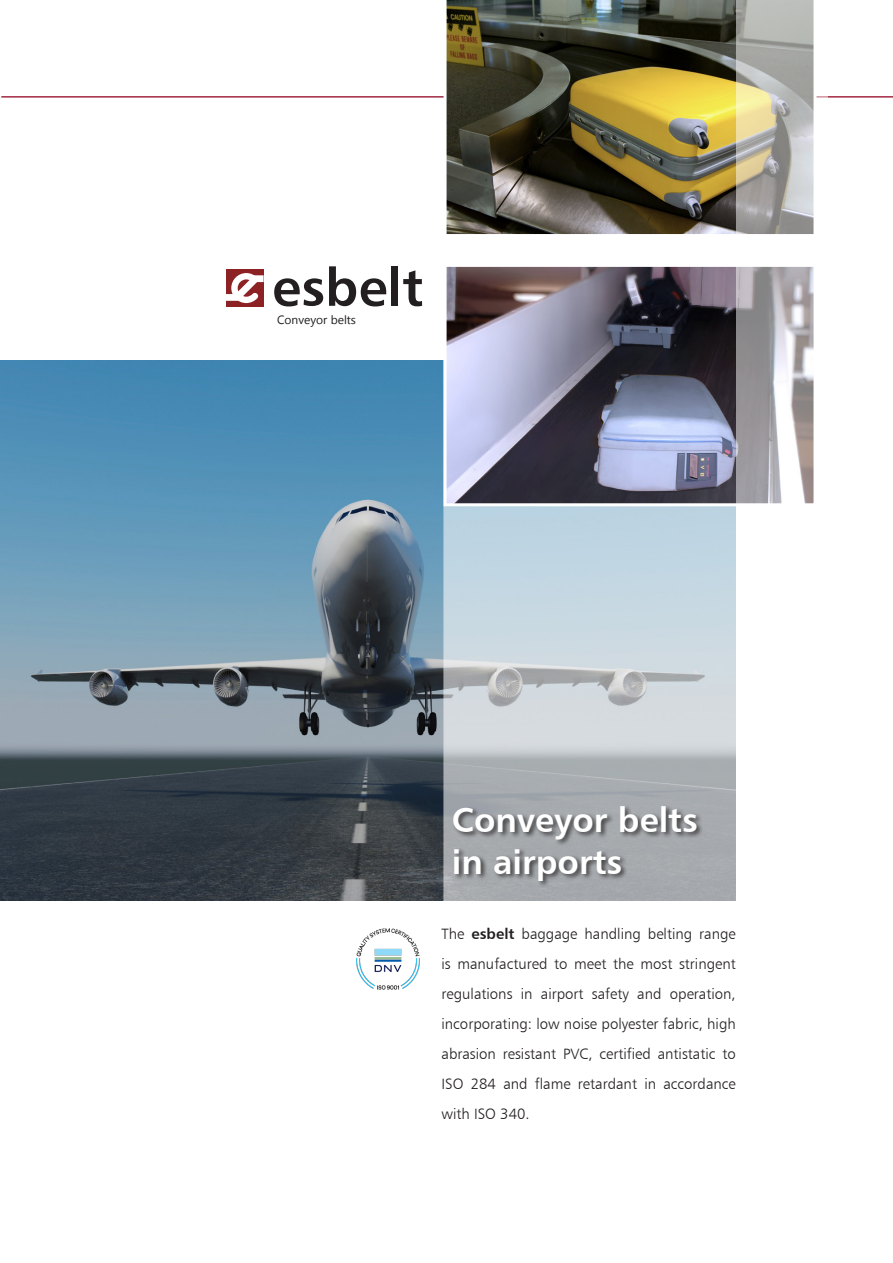
<style>
.page{position:relative;width:893px;height:1263px;background:#fff}
.page>*{position:absolute;margin:0;border:0;box-sizing:border-box;transform-origin:0 0}
.t1{font:34.5px "Humanist 777 BT Bold B";color:#fff}
.t2{font:15px/30px "Humanist 777 BT Light B";color:#231f20;text-align:justify}
.t3{font:12px "Myanmar Text";color:#231f20}
.s1{font-family:"Humanist 777 BT Bold B"}
</style>
<div class="page">
<img style="left:0;top:361px;width:736px;height:539px">
<div style="left:452px;top:805px;width:252px;height:83px;background:#231f20;opacity:.75"></div>
<img style="left:448px;top:268px;width:288px;height:234px">
<div style="left:444px;top:264px;width:372px;height:242px;border:3px solid #fff"></div>
<img style="left:356px;top:928px;width:64px;height:62px">
<hr style="left:1px;top:96px;width:892px;height:2px;background:#a22842">
<img style="left:444px;top:0;width:292px;height:234px">
<div style="left:226px;top:269px;width:37px;height:38px;background:#8d2225"></div>
<svg style="left:226px;top:273px;width:38px;height:30px"></svg>
<svg style="left:274px;top:278px;width:49px;height:28px"></svg>
<svg style="left:329px;top:266px;width:57px;height:40px"></svg>
<div style="left:391px;top:266px;width:7px;height:40px;background:#231f20"></div>
<svg style="left:403px;top:270px;width:19px;height:36px"></svg>
<svg style="left:736px;top:0;width:91px;height:506px"></svg>
<p class="t3" style="left:277px;top:313px;width:80px">Conveyor belts</p>
<p class="t1" style="left:452px;top:798px;width:248px">Conveyor belts</p>
<p class="t1" style="left:452px;top:840px;width:172px">in airports</p>
<p class="t2" style="left:441px;top:918px;width:296px">The <span class="s1">esbelt</span> baggage handling belting range is manufactured to meet the most stringent regulations in airport safety and operation, incorporating: low noise polyester fabric, high abrasion resistant PVC, certified antistatic to ISO 284 and flame retardant in accordance with ISO 340.</p>
</div>
